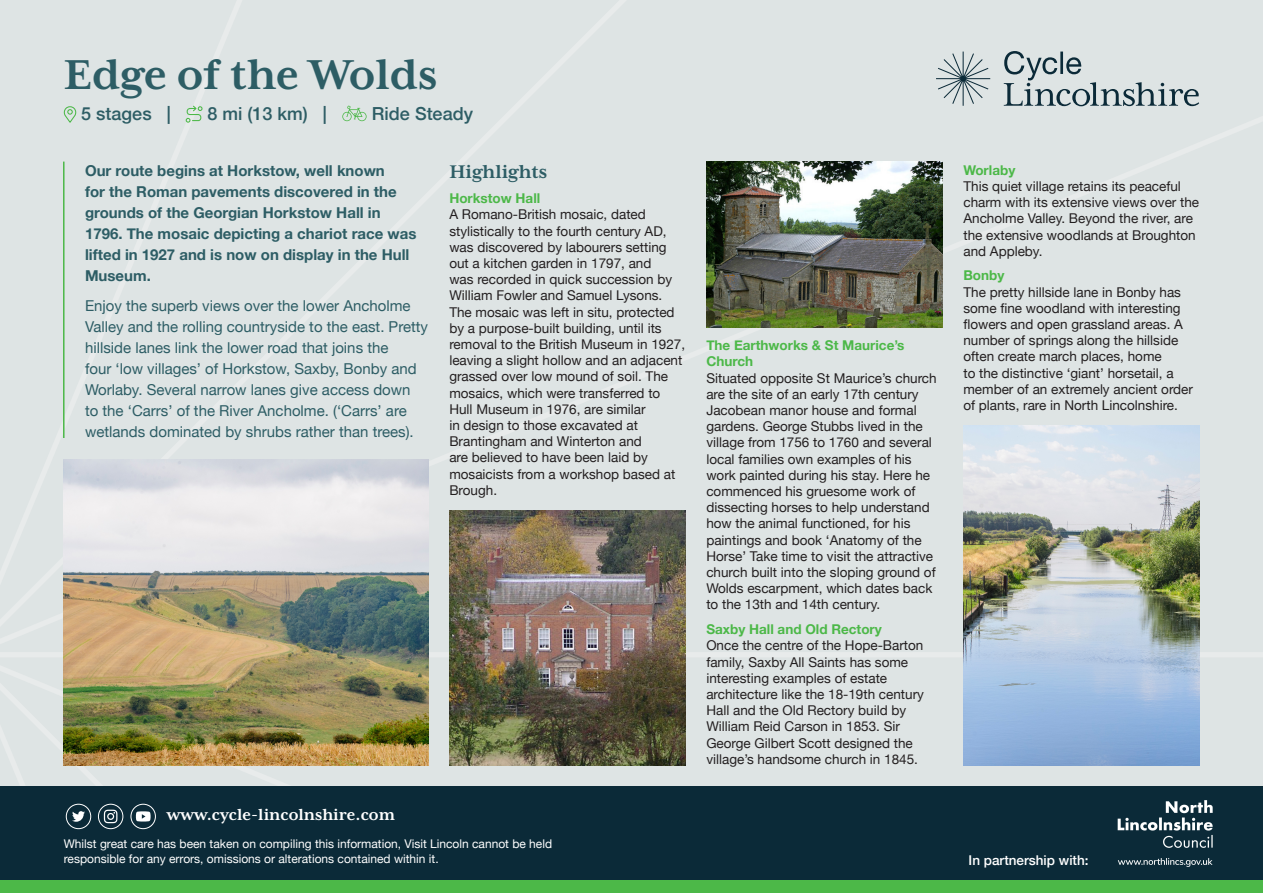
<style>
.page{position:relative;width:1263px;height:893px;background:#fff}
.page>*{position:absolute;margin:0;border:0;box-sizing:border-box;transform-origin:0 0}
.Main_itinerary_title{font:700 48px "Mrs Eaves XL Serif OT";color:#2d5d65}
.Body_copy{font:700 21px "Mrs Eaves XL Serif OT";color:#2d5d65}
.Days___stages___km{font:500 18px "Helvetica Neue";color:#2d5d65}
.t1{font:700 18px "Mrs Eaves XL Serif OT";color:#fff}
.Intro_paragraph_Bold{font:15px/21px "Helvetica Neue";color:#2d5d65}
.Intro_paragraph_Bold-2{font:700 15px/21px "Helvetica Neue";color:#2d5d65}
.Body_copy-2{font:13.5px/16.2px "Helvetica Neue";color:#231f20}
.t2{font:500 13.5px "Helvetica Neue";color:#fff}
.t3{font:12px/15px "Helvetica Neue";color:#fff}
.s1{font-weight:700;color:#4cb848}
</style>
<div class="page">
<div style="left:0;top:0;width:1263px;height:787px;background:#dee4e4"></div>
<div style="left:0;top:787px;width:1263px;height:93px;background:#0b2a38"></div>
<div style="left:0;top:880px;width:1263px;height:13px;background:#4cb848"></div>
<svg style="left:72px;top:811px;width:13px;height:11px"></svg>
<div style="left:66px;top:804px;width:25px;height:25px;border:1px solid #fff;border-radius:50%"></div>
<svg style="left:104px;top:810px;width:13px;height:13px"></svg>
<div style="left:98px;top:804px;width:25px;height:25px;border:1px solid #fff;border-radius:50%"></div>
<div style="left:131px;top:804px;width:25px;height:25px;border:1px solid #fff;border-radius:50%"></div>
<svg style="left:136px;top:811px;width:15px;height:10px"></svg>
<img style="left:1117px;top:800px;width:96px;height:67px">
<hr style="left:63px;top:162px;width:2px;height:276px;background:#4cb848">
<svg style="left:936px;top:52px;width:54px;height:54px;background:#bfc9cb"></svg>
<svg style="left:1004px;top:51px;width:195px;height:55px;background:#bbc5c8"></svg>
<img style="left:64px;top:459px;width:364px;height:306px">
<img style="left:449px;top:510px;width:236px;height:255px">
<img style="left:706px;top:162px;width:236px;height:165px">
<img style="left:963px;top:425px;width:236px;height:340px">
<svg style="left:62px;top:105px;width:14px;height:19px"></svg>
<svg style="left:186px;top:105px;width:17px;height:18px"></svg>
<svg style="left:342px;top:106px;width:25px;height:15px"></svg>
<p class="Main_itinerary_title" style="left:64px;top:48px;width:375px">Edge of the Wolds</p>
<p class="Days___stages___km" style="left:81px;top:99px;width:91px">5 stages |</p>
<p class="Days___stages___km" style="left:208px;top:99px;width:121px">8 mi (13 km) |</p>
<p class="Days___stages___km" style="left:372px;top:99px;width:103px">Ride Steady</p>
<p class="Intro_paragraph_Bold-2" style="left:85px;top:161px;width:333px">Our route begins at Horkstow, well known<br>for the Roman pavements discovered in the grounds of the Georgian Horkstow Hall in 1796. The mosaic depicting a chariot race was lifted in 1927 and is now on display in the Hull Museum.</p>
<p class="Intro_paragraph_Bold" style="left:85px;top:296px;width:345px">Enjoy the superb views over the lower Ancholme Valley and the rolling countryside to the east. Pretty hillside lanes link the lower road that joins the<br>four ‘low villages’ of Horkstow, Saxby, Bonby and Worlaby. Several narrow lanes give access down<br>to the ‘Carrs’ of the River Ancholme. (‘Carrs’ are wetlands dominated by shrubs rather than trees).</p>
<p class="Body_copy" style="left:449px;top:160px;width:100px">Highlights</p>
<p class="Body_copy-2" style="left:449px;top:191px;width:237px"><span class="s1">Horkstow Hall<br></span>A Romano-British mosaic, dated stylistically to the fourth century AD, was discovered by labourers setting out a kitchen garden in 1797, and<br>was recorded in quick succession by<br>William Fowler and Samuel Lysons.<br>The mosaic was left in situ, protected by a purpose-built building, until its removal to the British Museum in 1927, leaving a slight hollow and an adjacent grassed over low mound of soil. The mosaics, which were transferred to<br>Hull Museum in 1976, are similar<br>in design to those excavated at<br>Brantingham and Winterton and<br>are believed to have been laid by mosaicists from a workshop based at<br>Brough.</p>
<h3 class="t1" style="left:167px;top:805px;width:229px">www.cycle-lincolnshire.com</h3>
<p class="t3" style="left:64px;top:837px;width:490px">Whilst great care has been taken on compiling this information, Visit Lincoln cannot be held responsible for any errors, omissions or alterations contained within it.</p>
<p class="Body_copy-2" style="left:706px;top:338px;width:232px"><span class="s1">The Earthworks &amp; St Maurice’s Church<br></span>Situated opposite St Maurice’s church are the site of an early 17th century Jacobean manor house and formal gardens. George Stubbs lived in the village from 1756 to 1760 and several local families own examples of his work painted during his stay. Here he commenced his gruesome work of dissecting horses to help understand how the animal functioned, for his paintings and book ‘Anatomy of the Horse’ Take time to visit the attractive church built into the sloping ground of Wolds escarpment, which dates back to the 13th and 14th century.</p>
<p class="Body_copy-2" style="left:706px;top:622px;width:219px"><span class="s1">Saxby Hall and Old Rectory<br></span>Once the centre of the Hope-Barton family, Saxby All Saints has some interesting examples of estate architecture like the 18-19th century Hall and the Old Rectory build by William Reid Carson in 1853. Sir George Gilbert Scott designed the village’s handsome church in 1845.</p>
<p class="Body_copy-2" style="left:963px;top:163px;width:237px"><span class="s1">Worlaby<br></span>This quiet village retains its peaceful charm with its extensive views over the<br>Ancholme Valley. Beyond the river, are the extensive woodlands at Broughton and Appleby.</p>
<p class="Body_copy-2" style="left:963px;top:268px;width:231px"><span class="s1">Bonby<br></span>The pretty hillside lane in Bonby has some fine woodland with interesting flowers and open grassland areas. A number of springs along the hillside often create march places, home<br>to the distinctive ‘giant’ horsetail, a member of an extremely ancient order of plants, rare in North Lincolnshire.</p>
<p class="t2" style="left:968px;top:850px;width:122px">In partnership with:</p>
</div>
